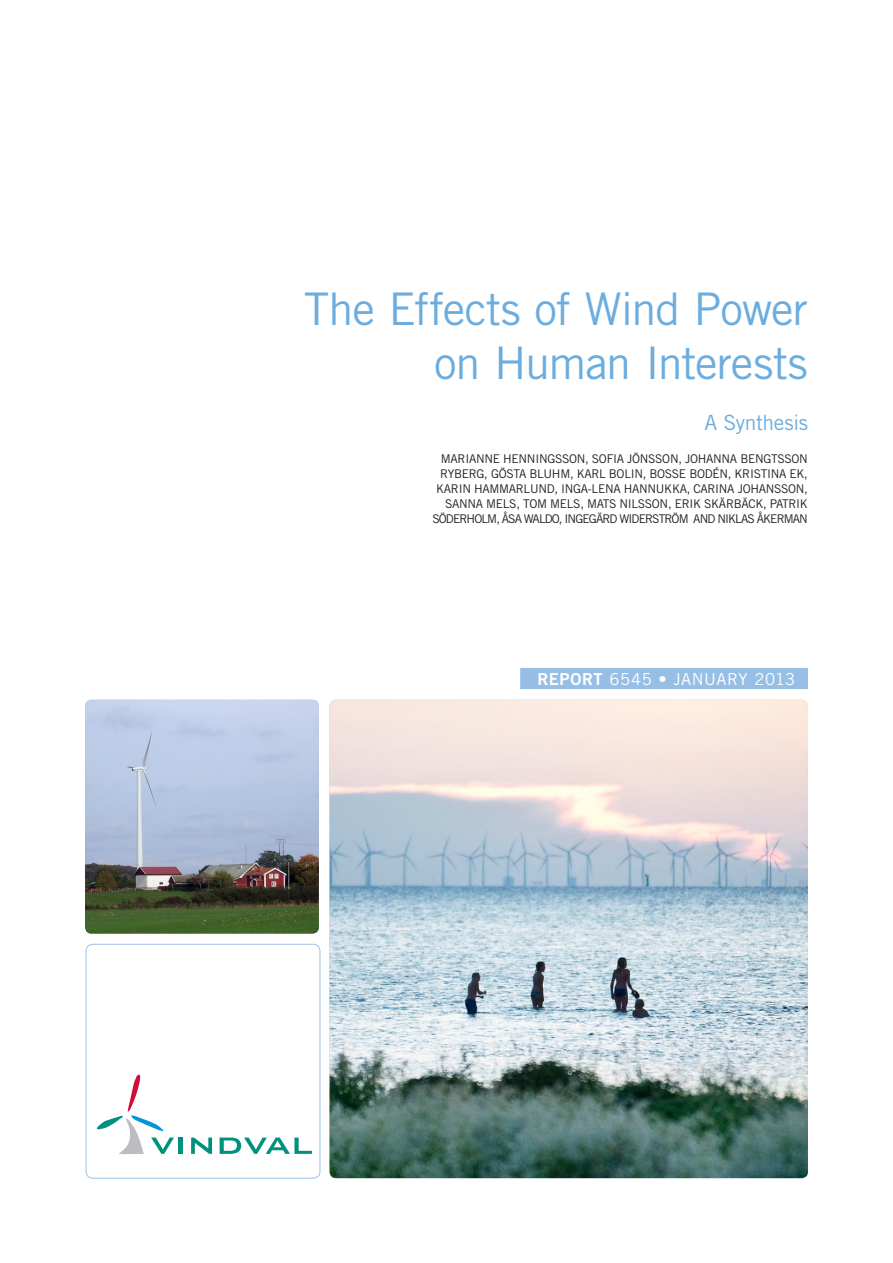
<style>
.page{position:relative;width:893px;height:1263px;background:#fff}
.page>*{position:absolute;margin:0;border:0;box-sizing:border-box;transform-origin:0 0}
.t1{font:45px/54px "Trade Gothic";letter-spacing:-.02em;color:#6caddf;text-align:right}
.t2{font:21px "Trade Gothic";letter-spacing:-.025em;color:#6caddf}
.t3{font:16.5px "Trade Gothic";letter-spacing:.03em;color:#fff}
.t4{font:12px/15px "Trade Gothic";letter-spacing:-.025em;color:#231f20}
.t5{font:12px/15px "Trade Gothic";letter-spacing:-.075em;color:#231f20}
.s1{font-family:"Trade Gothic Bold Two"}
</style>
<div class="page">
<div style="left:520px;top:668px;width:288px;height:21px;background:#97bfe6"></div>
<img style="left:330px;top:700px;width:478px;height:478px">
<img style="left:85px;top:700px;width:234px;height:234px">
<hr style="left:179px;top:1137px;width:4px;height:17px;background:#00907e">
<svg style="left:191px;top:1137px;width:21px;height:17px"></svg>
<svg style="left:220px;top:1137px;width:92px;height:17px"></svg>
<svg style="left:97px;top:1074px;width:77px;height:80px"></svg>
<div style="left:86px;top:944px;width:234px;height:234px;border:1px solid #9cc1e6;border-radius:7px"></div>
<h1 class="t1" style="left:304px;top:282px;width:505px">THE EFFECTS OF WIND POWER<br>ON HUMAN INTERESTS</h1>
<h2 class="t2" style="left:704px;top:409px;width:105px">A SYNTHESIS</h2>
<p class="t4" style="left:440px;top:451px;width:369px">MARIANNE HENNI NGSSON, SOFIA JÖNSSON, JOHANNA BENGTSSON<br>RYBERG, GÖSTA</p>
<p class="t4" style="left:530px;top:466px;width:144px">BLUHM , KARL BOLI N, BOSSE</p>
<p class="t4" style="left:689px;top:466px;width:67px">BODÉN, KRISTI</p>
<p class="t4" style="left:771px;top:466px;width:39px">NA EK,</p>
<p class="t4" style="left:436px;top:481px;width:56px">KARI N HAMMA</p>
<p class="t4" style="left:516px;top:481px;width:157px">RLUND, INGA-LENA HANNUKKA</p>
<p class="t4" style="left:687px;top:481px;width:123px">, CARI NA JOHANSSON,</p>
<p class="t4" style="left:445px;top:496px;width:159px">SANNA MELS, TOM MELS, MATS</p>
<p class="t5" style="left:432px;top:496px;width:377px;text-indent:187px">NI LSSON, ERIK SKÄRBÄCK, PATRIK<br>SÖDERHOLM , ÅSA WALDO, INGEGÄRD WI DERSTRÖM AND NIKLAS ÅKERMAN</p>
<h3 class="t3" style="left:537px;top:669px;width:259px"><span class="s1">REPORT</span> 6545 • JANUARY 2013</h3>
</div>
